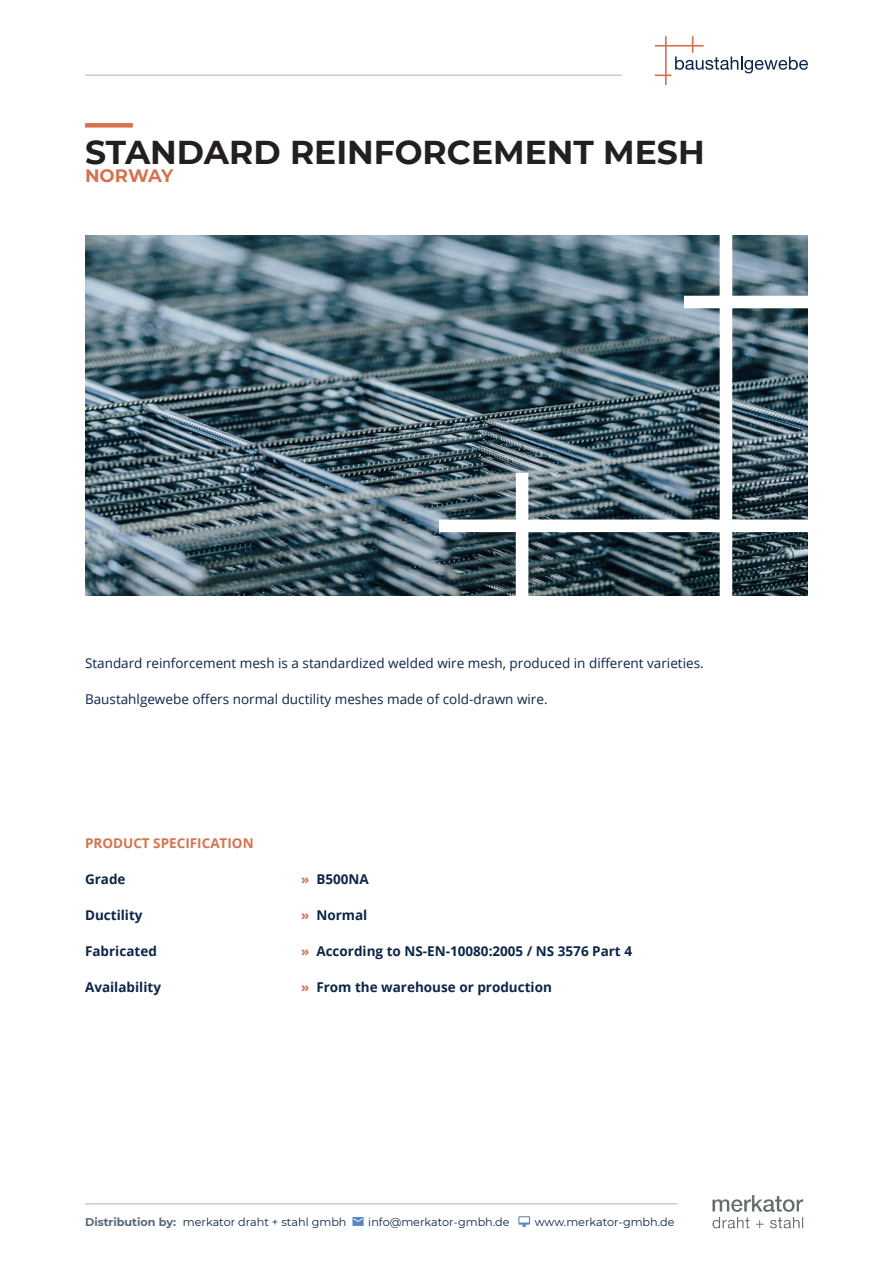
<style>
.page{position:relative;width:893px;height:1263px;background:#fff}
.page>*{position:absolute;margin:0;border:0;box-sizing:border-box;transform-origin:0 0}
.t1{font:700 33px "Montserrat";color:#231f20}
.t2{font:700 18px "Montserrat";color:#d5734f}
.t3{font:13.5px "Open Sans";color:#0c2548}
.t4{font:700 13.5px "Open Sans";color:#0c2548}
.t5{font:700 13.5px "Open Sans";color:#d5734f}
.t6{font:11.25px "Montserrat";color:#0c2548}
.s1{color:#d5734f}
.s2{font-weight:700;color:#56687d}
</style>
<div class="page">
<img style="left:85px;top:236px;width:354px;height:360px">
<svg style="left:655px;top:36px;width:153px;height:49px"></svg>
<hr style="left:85px;top:74px;width:537px;height:2px;background:#c9cdd5">
<div style="left:85px;top:123px;width:48px;height:5px;background:#d5734f"></div>
<img style="left:712px;top:1195px;width:92px;height:33px">
<hr style="left:85px;top:1203px;width:592px;height:1px;background:#c9cdd5">
<svg style="left:352px;top:1217px;width:12px;height:9px"></svg>
<svg style="left:518px;top:1216px;width:12px;height:11px"></svg>
<svg style="left:439px;top:235px;width:369px;height:361px;background:#596f79"></svg>
<h1 class="t1" style="left:85px;top:128px;width:621px">STANDARD REINFORCEMENT MESH</h1>
<h2 class="t2" style="left:85px;top:162px;width:90px">NORWAY</h2>
<p class="t3" style="left:85px;top:653px;width:620px">Standard reinforcement mesh is a standardized welded wire mesh, produced in different varieties.</p>
<p class="t3" style="left:85px;top:689px;width:464px">Baustahlgewebe offers normal ductility meshes made of cold-drawn wire.</p>
<p class="t5" style="left:85px;top:833px;width:170px">PRODUCT SPECIFICATION</p>
<p class="t4" style="left:85px;top:869px;width:42px">Grade</p>
<p class="t4" style="left:301px;top:869px;width:69px"><span class="s1">»</span> B500NA</p>
<p class="t4" style="left:85px;top:905px;width:59px">Ductility</p>
<p class="t4" style="left:301px;top:905px;width:68px"><span class="s1">»</span> Normal</p>
<p class="t4" style="left:85px;top:941px;width:73px">Fabricated</p>
<p class="t4" style="left:301px;top:941px;width:332px"><span class="s1">»</span> According to NS-EN-10080:2005 / NS 3576 Part 4</p>
<p class="t4" style="left:85px;top:977px;width:77px">Availability</p>
<p class="t4" style="left:301px;top:977px;width:252px"><span class="s1">»</span> From the warehouse or production</p>
<p class="t6" style="left:85px;top:1214px;width:263px"><span class="s2">Distribution by:</span> merkator draht + stahl gmbh</p>
<p class="t6" style="left:368px;top:1214px;width:143px">info@merkator-gmbh.de</p>
<p class="t6" style="left:535px;top:1214px;width:141px">www.merkator-gmbh.de</p>
</div>
